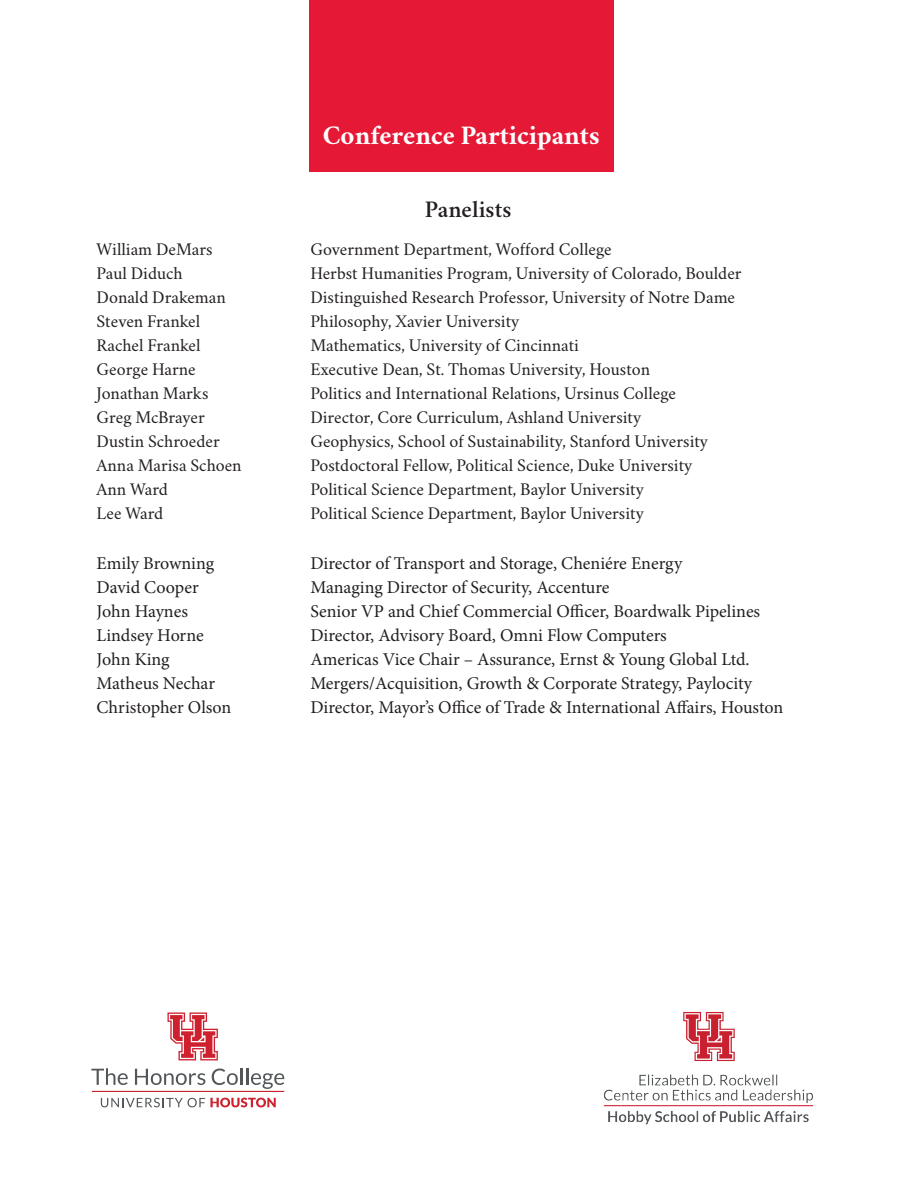
<style>
.page{position:relative;width:918px;height:1188px;background:#fff}
.page>*{position:absolute;margin:0;border:0;box-sizing:border-box;transform-origin:0 0}
.t1{font:700 27px "Crimson";color:#fff}
.t2{font:600 24px "Crimson";color:#231f20}
.t3{font:18px/24px "Crimson";color:#231f20}
.t4{font:18px/24px "Minion Pro";letter-spacing:-.005em;color:#231f20}
</style>
<div class="page">
<div style="left:309px;top:0;width:305px;height:171px;background:#e51836"></div>
<svg style="left:101px;top:1098px;width:175px;height:9px"></svg>
<hr style="left:92px;top:1091px;width:192px;height:1px;background:#c9202f">
<svg style="left:91px;top:1068px;width:37px;height:17px"></svg>
<svg style="left:135px;top:1069px;width:70px;height:16px"></svg>
<svg style="left:212px;top:1068px;width:72px;height:21px"></svg>
<svg style="left:167px;top:1013px;width:51px;height:47px"></svg>
<img style="left:603px;top:1011px;width:210px;height:114px">
<h1 class="t1" style="left:323px;top:115px;width:278px">Conference Participants</h1>
<h2 class="t2" style="left:425px;top:192px;width:88px">Panelists</h2>
<p class="t3" style="left:97px;top:235px;width:147px">William DeMars<br>Paul Diduch<br>Donald Drakeman<br>Steven Frankel<br>Rachel Frankel<br>George Harne<br>Jonathan Marks<br>Greg McBrayer<br>Dustin Schroeder<br>Anna Marisa Schoen<br>Ann Ward<br>Lee Ward</p>
<p class="t3" style="left:310px;top:235px;width:433px">Government Department, Wofford College<br>Herbst Humanities Program, University of Colorado, Boulder Distinguished Research Professor, University of Notre Dame Philosophy, Xavier University<br>Mathematics, University of Cincinnati<br>Executive Dean, St. Thomas University, Houston<br>Politics and International Relations, Ursinus College Director, Core Curriculum, Ashland University<br>Geophysics, School of Sustainability, Stanford University Postdoctoral Fellow, Political Science, Duke University Political Science Department, Baylor University<br>Political Science Department, Baylor University</p>
<p class="t4" style="left:97px;top:551px;width:136px">Emily Browning<br>David Cooper<br>John Haynes<br>Lindsey Horne<br>John King<br>Matheus Nechar<br>Christopher Olson</p>
<p class="t4" style="left:310px;top:551px;width:475px">Director of Transport and Storage, Cheniére Energy<br>Managing Director of Security, Accenture<br>Senior VP and Chief Commercial Officer, Boardwalk Pipelines Director, Advisory Board, Omni Flow Computers<br>Americas Vice Chair – Assurance, Ernst &amp; Young Global Ltd.<br>Mergers/Acquisition, Growth &amp; Corporate Strategy, Paylocity Director, Mayor’s Office of Trade &amp; International Affairs, Houston</p>
</div>
